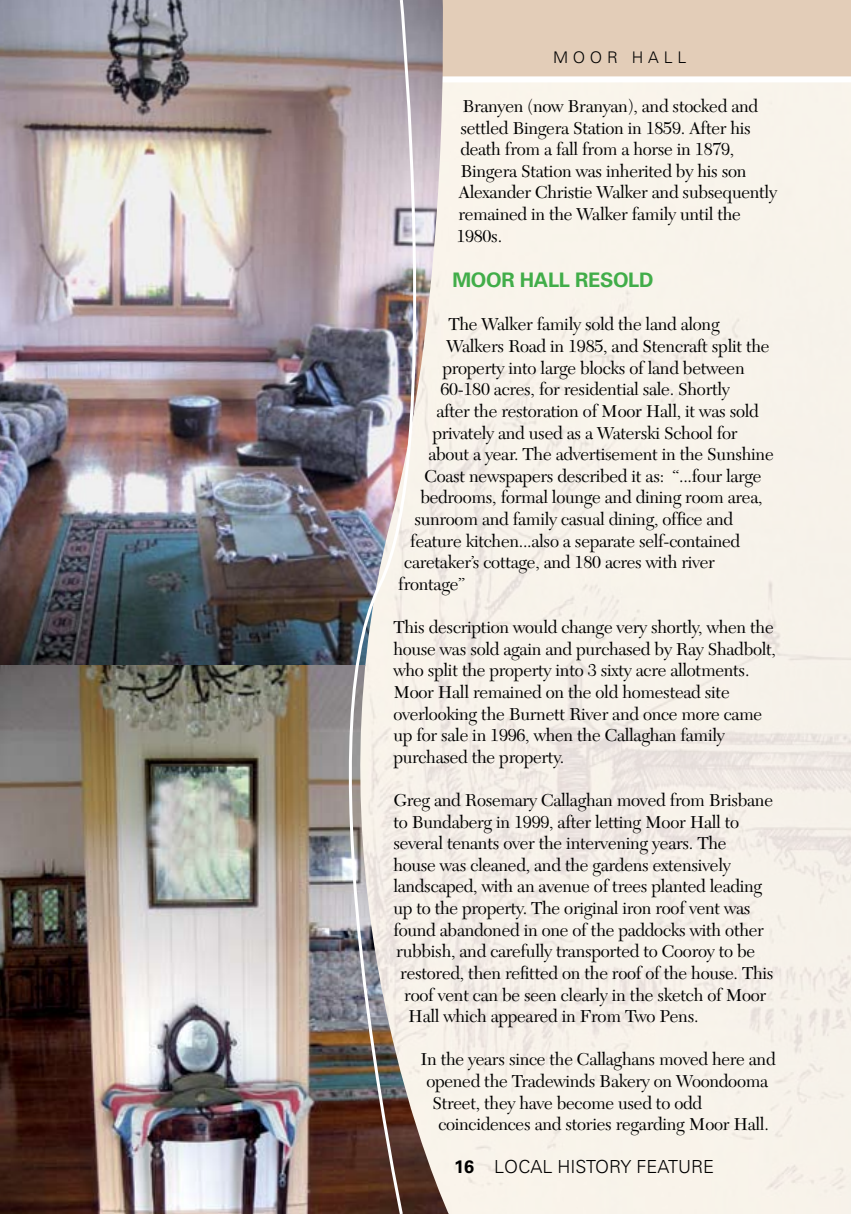
<style>
.page{position:relative;width:851px;height:1214px;background:#fff}
.page>*{position:absolute;margin:0;border:0;box-sizing:border-box;transform-origin:0 0}
.t1{font:700 20px "Univers CE";letter-spacing:-.015em;color:#41ad49}
.t2{font:18px/21.6px "New Caledonia LT";letter-spacing:-.015em;color:#000}
.t3{font:300 18px "Univers CE";color:#000}
.t4{font:700 18px "Univers CE";color:#000}
.t5{font:300 16px "Univers CE";letter-spacing:.3em;color:#000}
</style>
<div class="page">
<img style="left:448px;top:82px;width:402px;height:1131px">
<div style="left:416px;top:0;width:434px;height:79px;background:#e3cdb8"></div>
<div style="left:436px;top:76px;width:414px;height:6px;background:#fff"></div>
<img style="left:0;top:0;width:450px;height:669px">
<img style="left:0;top:665px;width:448px;height:548px">
<img style="left:298px;top:0;width:144px;height:1213px">
<p class="t5" style="left:553px;top:48px;width:135px">MOOR HALL</p>
<p class="t2" style="left:456px;top:95px;width:322px;text-indent:6px">Branyen (now Branyan), and stocked and settled Bingera Station in 1859. After his death from a fall from a horse in 1879, Bingera Station was inherited by his son Alexander Christie Walker and subsequently remained in the Walker family until the 1980s.</p>
<p class="t1" style="left:452px;top:268px;width:203px">MOOR HALL RESOLD</p>
<p class="t2" style="left:448px;top:314px;width:273px">The Walker family sold the land along</p>
<p class="t2" style="left:446px;top:335px;width:325px">Walkers Road in 1985, and Stencraft split the</p>
<p class="t2" style="left:442px;top:357px;width:304px">property into large blocks of land between</p>
<p class="t2" style="left:440px;top:379px;width:291px">60-180 acres, for residential sale. Shortly</p>
<p class="t2" style="left:436px;top:400px;width:324px">after the restoration of Moor Hall, it was sold</p>
<p class="t2" style="left:432px;top:422px;width:307px">privately and used as a Waterski School for</p>
<p class="t2" style="left:428px;top:443px;width:347px">about a year. The advertisement in the Sunshine</p>
<p class="t2" style="left:424px;top:465px;width:339px">Coast newspapers described it as: “...four large</p>
<p class="t2" style="left:420px;top:487px;width:343px">bedrooms, formal lounge and dining room area,</p>
<p class="t2" style="left:414px;top:508px;width:320px">sunroom and family casual dining, office and</p>
<p class="t2" style="left:410px;top:530px;width:331px">feature kitchen...also a separate self-contained</p>
<p class="t2" style="left:404px;top:551px;width:312px">caretaker’s cottage, and 180 acres with river</p>
<p class="t2" style="left:398px;top:573px;width:68px">frontage”</p>
<p class="t2" style="left:393px;top:616px;width:384px">This description would change very shortly, when the house was sold again and purchased by Ray Shadbolt, who split the property into 3 sixty acre allotments.<br>Moor Hall remained on the old homestead site overlooking the Burnett River and once more came up for sale in 1996, when the Callaghan family purchased the property.</p>
<p class="t2" style="left:393px;top:789px;width:381px">Greg and Rosemary Callaghan moved from Brisbane</p>
<p class="t2" style="left:393px;top:811px;width:347px">to Bundaberg in 1999, after letting Moor Hall to</p>
<p class="t2" style="left:393px;top:832px;width:334px">several tenants over the intervening years. The</p>
<p class="t2" style="left:393px;top:854px;width:339px">house was cleaned, and the gardens extensively</p>
<p class="t2" style="left:393px;top:875px;width:370px">landscaped, with an avenue of trees planted leading</p>
<p class="t2" style="left:393px;top:897px;width:359px">up to the property. The original iron roof vent was</p>
<p class="t2" style="left:393px;top:919px;width:372px">found abandoned in one of the paddocks with other</p>
<p class="t2" style="left:396px;top:940px;width:360px">rubbish, and carefully transported to Cooroy to be</p>
<p class="t2" style="left:400px;top:962px;width:375px">restored, then refitted on the roof of the house. This</p>
<p class="t2" style="left:404px;top:983px;width:363px">roof vent can be seen clearly in the sketch of Moor</p>
<p class="t2" style="left:408px;top:1005px;width:292px">Hall which appeared in From Two Pens.</p>
<p class="t2" style="left:420px;top:1048px;width:357px">In the years since the Callaghans moved here and</p>
<p class="t2" style="left:426px;top:1070px;width:343px">opened the Tradewinds Bakery on Woondooma</p>
<p class="t2" style="left:432px;top:1091px;width:271px">Street, they have become used to odd</p>
<p class="t2" style="left:438px;top:1113px;width:332px">coincidences and stories regarding Moor Hall.</p>
<p class="t4" style="left:454px;top:1156px;width:17px">16</p>
<p class="t3" style="left:494px;top:1156px;width:221px">LOCAL HISTORY FEATURE</p>
</div>
